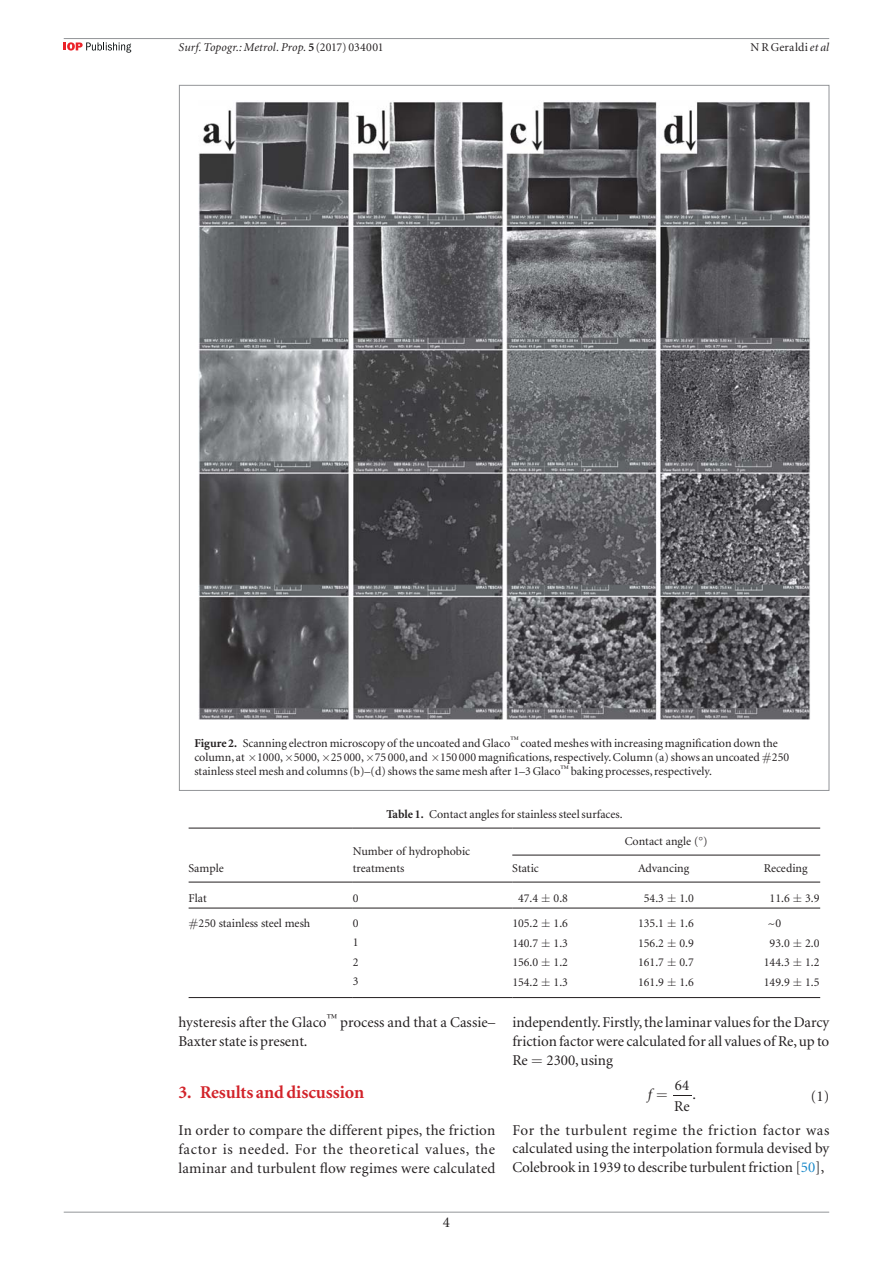
<style>
.page{position:relative;width:893px;height:1263px;background:#fff}
.page>*{position:absolute;margin:0;border:0;box-sizing:border-box;transform-origin:0 0}
.t1{font:700 18px "Minion LT";letter-spacing:-.005em;color:#d2232a}
.t2{font:15px/18.8px "Minion LT";letter-spacing:-.005em;color:#231f20;text-align:justify}
.t3{font:italic 15px "Minion LT";color:#231f20}
.t4{font:12px/14.2px "Minion LT";color:#231f20}
.t5{font:italic 12px "Minion LT";letter-spacing:.01em;color:#231f20}
.t6{font:12px "Minion LT";letter-spacing:.02em;color:#231f20}
.s1{font-weight:700;font-style:normal}
.s2{font-style:normal}
.s3{font-style:italic}
.s4{font-weight:700}
.s5{font-family:"STIX General"}
.s6{color:#1787c9}
</style>
<div class="page">
<hr style="left:64px;top:1212px;width:765px;height:1px;background:#939598">
<hr style="left:64px;top:38px;width:765px;height:1px;background:#939598">
<svg style="left:64px;top:42px;width:67px;height:11px"></svg>
<svg style="left:673px;top:1095px;width:18px;height:1px"></svg>
<img style="left:198px;top:101px;width:612px;height:619px">
<hr style="left:189px;top:828px;width:164px;height:1px;background:#231f20">
<hr style="left:353px;top:828px;width:159px;height:1px;background:#231f20">
<hr style="left:512px;top:828px;width:308px;height:1px;background:#231f20">
<hr style="left:512px;top:855px;width:308px;height:1px;background:#231f20">
<hr style="left:189px;top:882px;width:164px;height:1px;background:#231f20">
<hr style="left:353px;top:882px;width:159px;height:1px;background:#231f20">
<hr style="left:512px;top:882px;width:308px;height:1px;background:#231f20">
<hr style="left:353px;top:997px;width:159px;height:1px;background:#231f20">
<hr style="left:512px;top:997px;width:308px;height:1px;background:#231f20">
<hr style="left:189px;top:908px;width:164px;height:1px;background:#231f20">
<hr style="left:353px;top:908px;width:159px;height:1px;background:#231f20">
<hr style="left:512px;top:908px;width:308px;height:1px;background:#231f20">
<hr style="left:189px;top:997px;width:164px;height:1px;background:#231f20">
<p class="t5" style="left:179px;top:42px;width:206px">Surf. Topogr.: Metrol. Prop. <span class="s1">5</span> <span class="s2">(2017) 034001</span></p>
<p class="t6" style="left:750px;top:42px;width:80px">N R Geraldi <span class="s3">et al</span></p>
<p class="t4" style="left:194px;top:737px;width:596px"><span class="s4">Figure 2.</span> Scanning electron microscopy of the uncoated and Glaco<sup>™</sup> coated meshes with increasing magnification down the column, at 1000, 5000, 25 000, 75 000, and 150 000 magnifications, respectively. Column (a) shows an uncoated 250 stainless steel mesh and columns (b)<span class="s5">–</span>(d) shows the same mesh after 1<span class="s5">–</span>3 Glaco<sup>™</sup> baking processes, respectively.</p>
<p class="t4" style="left:386px;top:808px;width:238px"><span class="s4">Table 1.</span> Contact angles for stainless steel surfaces.</p>
<p class="t4" style="left:189px;top:862px;width:37px">Sample</p>
<p class="t4" style="left:353px;top:844px;width:119px;line-height:16.5px">Number of hydrophobic treatments</p>
<p class="t4" style="left:625px;top:835px;width:84px">Contact angle (<span class="s5">°</span>)</p>
<p class="t4" style="left:512px;top:862px;width:28px">Static</p>
<p class="t4" style="left:638px;top:862px;width:53px">Advancing</p>
<p class="t4" style="left:764px;top:862px;width:45px">Receding</p>
<p class="t4" style="left:189px;top:892px;width:20px">Flat</p>
<p class="t4" style="left:353px;top:892px;width:7px">0</p>
<p class="t4" style="left:518px;top:892px;width:22px">47.4</p>
<p class="t4" style="left:553px;top:892px;width:16px">0.8</p>
<p class="t4" style="left:644px;top:892px;width:22px">54.3</p>
<p class="t4" style="left:679px;top:892px;width:16px">1.0</p>
<p class="t4" style="left:769px;top:892px;width:22px">11.6</p>
<p class="t4" style="left:805px;top:892px;width:16px">3.9</p>
<p class="t4" style="left:199px;top:917px;width:113px">250 stainless steel mesh</p>
<p class="t4" style="left:353px;top:917px;width:7px">0</p>
<p class="t4" style="left:512px;top:917px;width:27px">105.2</p>
<p class="t4" style="left:553px;top:917px;width:16px">1.6</p>
<p class="t4" style="left:638px;top:917px;width:27px">135.1</p>
<p class="t4" style="left:679px;top:917px;width:16px">1.6</p>
<p class="t4" style="left:768px;top:917px;width:15px">~0</p>
<p class="t4" style="left:353px;top:936px;width:7px">1</p>
<p class="t4" style="left:512px;top:937px;width:27px">140.7</p>
<p class="t4" style="left:553px;top:937px;width:16px">1.3</p>
<p class="t4" style="left:638px;top:937px;width:27px">156.2</p>
<p class="t4" style="left:679px;top:937px;width:16px">0.9</p>
<p class="t4" style="left:769px;top:937px;width:22px">93.0</p>
<p class="t4" style="left:805px;top:937px;width:16px">2.0</p>
<p class="t4" style="left:353px;top:956px;width:7px">2</p>
<p class="t4" style="left:512px;top:956px;width:27px">156.0</p>
<p class="t4" style="left:553px;top:956px;width:16px">1.2</p>
<p class="t4" style="left:638px;top:956px;width:27px">161.7</p>
<p class="t4" style="left:679px;top:956px;width:16px">0.7</p>
<p class="t4" style="left:764px;top:956px;width:27px">144.3</p>
<p class="t4" style="left:805px;top:956px;width:16px">1.2</p>
<p class="t4" style="left:353px;top:975px;width:7px">3</p>
<p class="t4" style="left:512px;top:976px;width:27px">154.2</p>
<p class="t4" style="left:553px;top:976px;width:16px">1.3</p>
<p class="t4" style="left:638px;top:976px;width:27px">161.9</p>
<p class="t4" style="left:679px;top:976px;width:16px">1.6</p>
<p class="t4" style="left:764px;top:976px;width:27px">149.9</p>
<p class="t4" style="left:805px;top:976px;width:16px">1.5</p>
<p class="t2" style="left:179px;top:1014px;width:318px">hysteresis after the Glaco<sup>™</sup> process and that a Cassie<span class="s5">–<br></span>Baxter state is present.</p>
<h1 class="t1" style="left:179px;top:1085px;width:187px">3. Results and discussion</h1>
<p class="t2" style="left:179px;top:1122px;width:318px">In order to compare the different pipes, the friction factor is needed. For the theoretical values, the laminar and turbulent flow regimes were calculated</p>
<p class="t2" style="left:443px;top:1214px;width:9px">4</p>
<p class="t2" style="left:512px;top:1014px;width:318px">independently. Firstly, the laminar values for the Darcy friction factor were calculated for all values of Re, up to Re</p>
<p class="t2" style="left:546px;top:1052px;width:68px">2300, using</p>
<p class="t3" style="left:648px;top:1089px;width:6px">f</p>
<p class="t2" style="left:674px;top:1076px;width:17px;line-height:21px">64<br>Re</p>
<p class="t2" style="left:811px;top:1088px;width:20px">(1)</p>
<p class="t2" style="left:692px;top:1086px;width:5px">.</p>
<p class="t2" style="left:512px;top:1122px;width:318px">For the turbulent regime the friction factor was calculated using the interpolation formula devised by Colebrook in 1939 to describe turbulent friction [<span class="s6">50</span>],</p>
</div>
